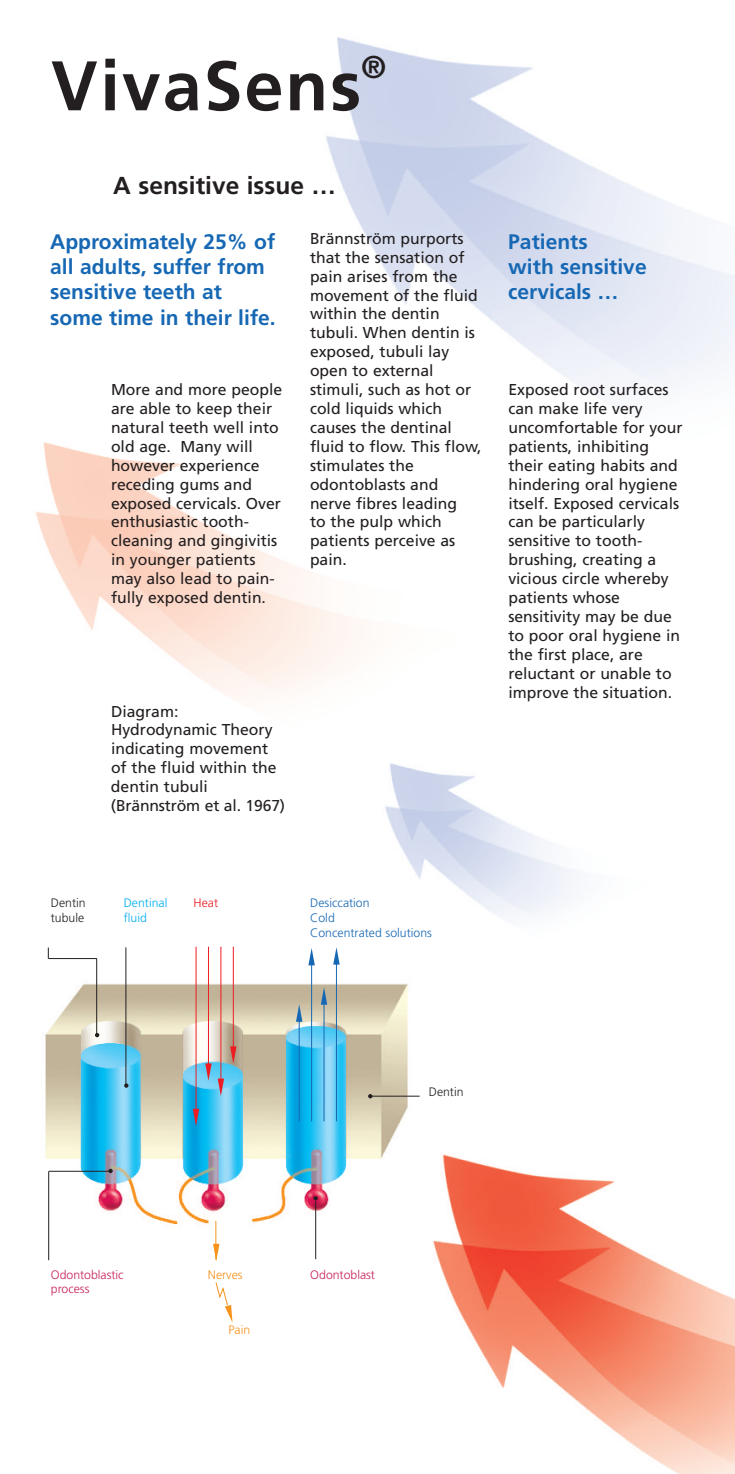
<style>
.page{position:relative;width:735px;height:1474px;background:#fff}
.page>*{position:absolute;margin:0;border:0;box-sizing:border-box;transform-origin:0 0}
.t1{font:700 70px "Frutiger";letter-spacing:.03em;color:#231f20}
.t2{font:700 31.5px "Frutiger";color:#231f20}
.t3{font:700 24.5px "Frutiger";color:#231f20}
.t4{font:700 21px/25.2px "Frutiger";color:#1768b4}
.t5{font:15.75px/18.9px "Frutiger";color:#231f20}
.t6{font:300 12.25px/14.7px "Frutiger";color:#1768b4}
.t7{font:300 12.25px "Frutiger";color:#c7205c}
.t8{font:300 12.25px/14.7px "Frutiger";color:#231f20}
.t9{font:300 12.25px/14.7px "Frutiger";color:#00aeef}
.t10{font:300 12.25px "Frutiger";color:#f7931d}
.t11{font:300 12.25px "Frutiger";color:#ee1d23}
</style>
<div class="page">
<img style="left:419px;top:1095px;width:315px;height:378px">
<img style="left:45px;top:978px;width:370px;height:255px">
<img style="left:36px;top:442px;width:329px;height:259px">
<img style="left:318px;top:37px;width:416px;height:489px">
<img style="left:385px;top:763px;width:195px;height:155px">
<hr style="left:96px;top:958px;width:1px;height:77px;background:#231f20">
<svg style="left:95px;top:1032px;width:4px;height:5px"></svg>
<hr style="left:125px;top:947px;width:1px;height:138px;background:#231f20">
<hr style="left:48px;top:1171px;width:1px;height:89px;background:#231f20">
<hr style="left:215px;top:1220px;width:1px;height:39px;background:#f7931d">
<hr style="left:315px;top:1200px;width:1px;height:59px;background:#231f20">
<svg style="left:124px;top:1083px;width:4px;height:4px"></svg>
<svg style="left:108px;top:1168px;width:5px;height:5px"></svg>
<svg style="left:313px;top:1196px;width:4px;height:4px"></svg>
<hr style="left:371px;top:1095px;width:48px;height:1px;background:#231f20">
<svg style="left:368px;top:1094px;width:4px;height:4px"></svg>
<hr style="left:196px;top:946px;width:1px;height:165px;background:#ee1d23">
<svg style="left:193px;top:1108px;width:6px;height:18px"></svg>
<svg style="left:213px;top:1243px;width:6px;height:18px"></svg>
<hr style="left:220px;top:946px;width:1px;height:135px;background:#ee1d23">
<svg style="left:217px;top:1078px;width:7px;height:18px"></svg>
<hr style="left:208px;top:946px;width:1px;height:119px;background:#ee1d23">
<svg style="left:205px;top:1063px;width:6px;height:17px"></svg>
<hr style="left:233px;top:946px;width:1px;height:102px;background:#ee1d23">
<svg style="left:230px;top:1046px;width:6px;height:17px"></svg>
<hr style="left:336px;top:956px;width:1px;height:165px;background:#1768b4">
<svg style="left:333px;top:947px;width:6px;height:17px"></svg>
<hr style="left:311px;top:964px;width:1px;height:157px;background:#1768b4">
<svg style="left:308px;top:948px;width:6px;height:17px"></svg>
<hr style="left:323px;top:1002px;width:1px;height:119px;background:#1768b4">
<svg style="left:320px;top:987px;width:7px;height:17px"></svg>
<hr style="left:299px;top:1019px;width:1px;height:102px;background:#1768b4">
<svg style="left:296px;top:1004px;width:6px;height:17px"></svg>
<hr style="left:48px;top:958px;width:49px;height:1px;background:#231f20">
<hr style="left:49px;top:1170px;width:61px;height:1px;background:#231f20">
<svg style="left:215px;top:1282px;width:17px;height:40px"></svg>
<h1 class="t1" style="left:51px;top:58px;width:311px">VivaSens</h1>
<h2 class="t2" style="left:361px;top:54px;width:27px">®</h2>
<h3 class="t3" style="left:113px;top:176px;width:224px">A sensitive issue …</h3>
<p class="t5" style="left:310px;top:230px;width:173px">Brännström purports that the sensation of pain arises from the movement of the fluid within the dentin tubuli. When dentin is exposed, tubuli lay open to external stimuli, such as hot or cold liquids which causes the dentinal fluid to flow. This flow, stimulates the odontoblasts and nerve fibres leading<br>to the pulp which patients perceive as pain.</p>
<h3 class="t4" style="left:50px;top:231px;width:227px">Approximately 25% of all adults, suffer from sensitive teeth at some time in their life.</h3>
<p class="t5" style="left:111px;top:381px;width:173px">More and more people are able to keep their natural teeth well into old age. Many will however experience receding gums and exposed cervicals. Over enthusiastic tooth&shy;cleaning and gingivitis in younger patients may also lead to pain&shy;fully exposed dentin.</p>
<p class="t5" style="left:111px;top:703px;width:176px">Diagram:<br>Hydrodynamic Theory indicating movement of the fluid within the dentin tubuli (Brännström et al. 1967)</p>
<h3 class="t4" style="left:508px;top:231px;width:140px">Patients<br>with sensitive cervicals …</h3>
<p class="t5" style="left:508px;top:381px;width:176px">Exposed root surfaces can make life very uncomfortable for your patients, inhibiting their eating habits and hindering oral hygiene itself. Exposed cervicals can be particularly sensitive to tooth&shy;brushing, creating a vicious circle whereby patients whose sensitivity may be due to poor oral hygiene in the first place, are reluctant or unable to improve the situation.</p>
<p class="t8" style="left:51px;top:896px;width:36px">Dentin tubule</p>
<p class="t9" style="left:124px;top:896px;width:45px">Dentinal fluid</p>
<p class="t11" style="left:193px;top:898px;width:26px">Heat</p>
<p class="t6" style="left:310px;top:896px;width:123px">Desiccation<br>Cold<br>Concentrated solutions</p>
<p class="t8" style="left:428px;top:1085px;width:36px">Dentin</p>
<p class="t7" style="left:51px;top:1269px;width:74px">Odontoblastic</p>
<p class="t10" style="left:208px;top:1269px;width:36px">Nerves</p>
<p class="t7" style="left:310px;top:1269px;width:66px">Odontoblast</p>
<p class="t7" style="left:51px;top:1284px;width:40px">process</p>
<p class="t10" style="left:228px;top:1325px;width:23px">Pain</p>
</div>
